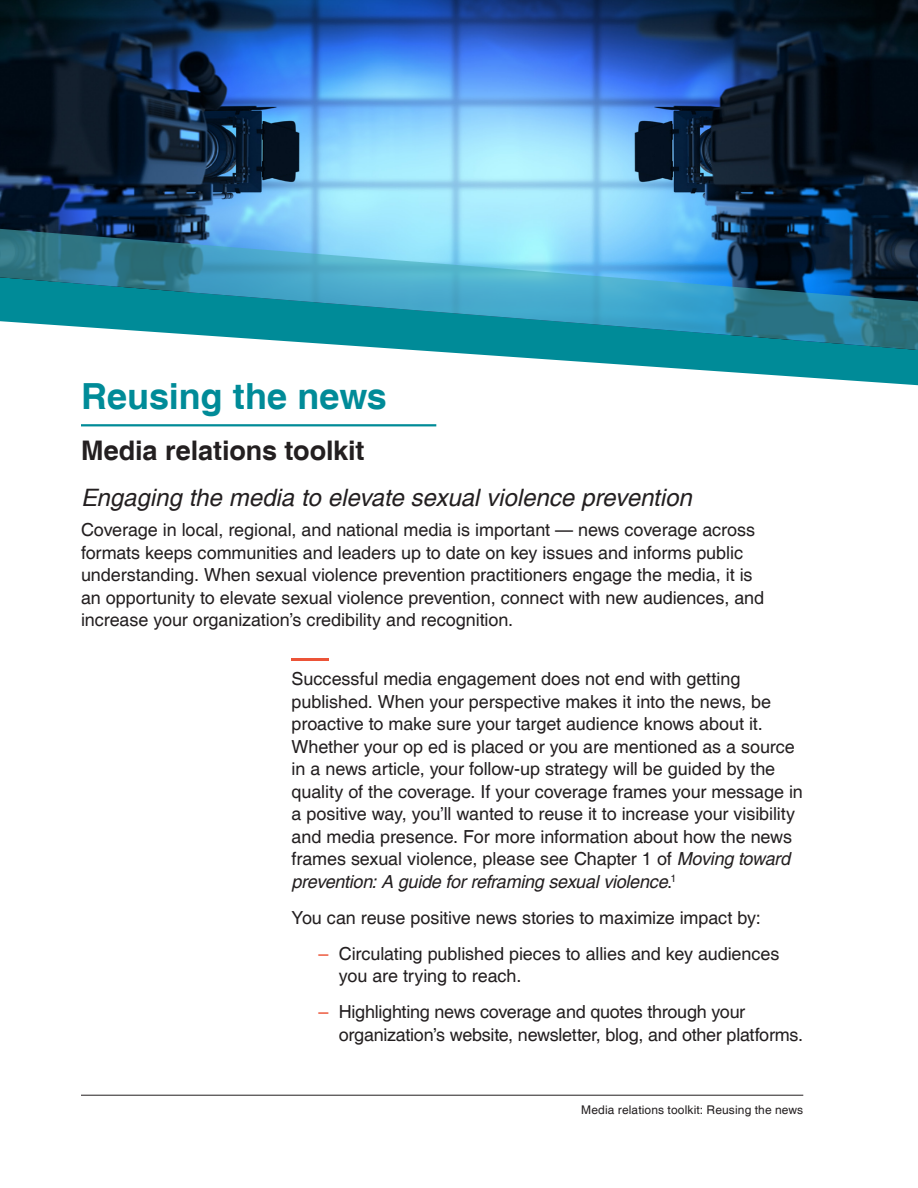
<style>
.page{position:relative;width:918px;height:1188px;background:#fff}
.page>*{position:absolute;margin:0;border:0;box-sizing:border-box;transform-origin:0 0}
.headline_2{font:700 36px "Helvetica";color:#008b98}
.headline_1{font:700 27px "Helvetica";letter-spacing:-.005em;color:#231f20}
.t1{font:italic 24px "Helvetica";letter-spacing:-.005em;color:#231f20}
.t2{font:18px/22.5px "Helvetica";letter-spacing:-.005em;color:#231f20}
.t3{font:12px "Helvetica";letter-spacing:.01em;color:#231f20}
.s1{font-style:italic}
.s2{color:#ec5438}
</style>
<div class="page">
<hr style="left:81px;top:1095px;width:722px;height:1px;background:#231f20">
<svg style="left:428px;top:351px;width:490px;height:34px"></svg>
<img style="left:0;top:0;width:918px;height:228px">
<hr style="left:292px;top:658px;width:37px;height:3px;background:#ec5438">
<svg style="left:0;top:228px;width:918px;height:123px"></svg>
<hr style="left:81px;top:424px;width:355px;height:2px;background:#008b98">
<p class="headline_2" style="left:81px;top:374px;width:307px">Reusing the news</p>
<p class="headline_1" style="left:81px;top:434px;width:285px">Media relations toolkit</p>
<p class="t1" style="left:81px;top:484px;width:612px">Engaging the media to elevate sexual violence prevention</p>
<p class="t2" style="left:81px;top:519px;width:685px">Coverage in local, regional, and national media is important — news coverage across formats keeps communities and leaders up to date on key issues and informs public understanding. When sexual violence prevention practitioners engage the media, it is an opportunity to elevate sexual violence prevention, connect with new audiences, and increase your organization’s credibility and recognition.</p>
<p class="t2" style="left:292px;top:668px;width:513px">Successful media engagement does not end with getting published. When your perspective makes it into the news, be proactive to make sure your target audience knows about it.<br>Whether your op ed is placed or you are mentioned as a source in a news article, your follow-up strategy will be guided by the quality of the coverage. If your coverage frames your message in a positive way, you’ll wanted to reuse it to increase your visibility and media presence. For more information about how the news frames sexual violence, please see Chapter 1 of <span class="s1">Moving toward prevention: A guide for reframing sexual violence</span>.<sup>1</sup></p>
<p class="t2" style="left:292px;top:907px;width:471px">You can reuse positive news stories to maximize impact by:</p>
<p class="t2" style="left:339px;top:943px;width:442px;text-indent:-20px"><span class="s2">–</span> Circulating published pieces to allies and key audiences you are trying to reach.</p>
<p class="t2" style="left:339px;top:1001px;width:466px;text-indent:-20px"><span class="s2">–</span> Highlighting news coverage and quotes through your organization’s website, newsletter, blog, and other platforms.</p>
<p class="t3" style="left:581px;top:1103px;width:224px">Media relations toolkit: Reusing the news</p>
</div>
